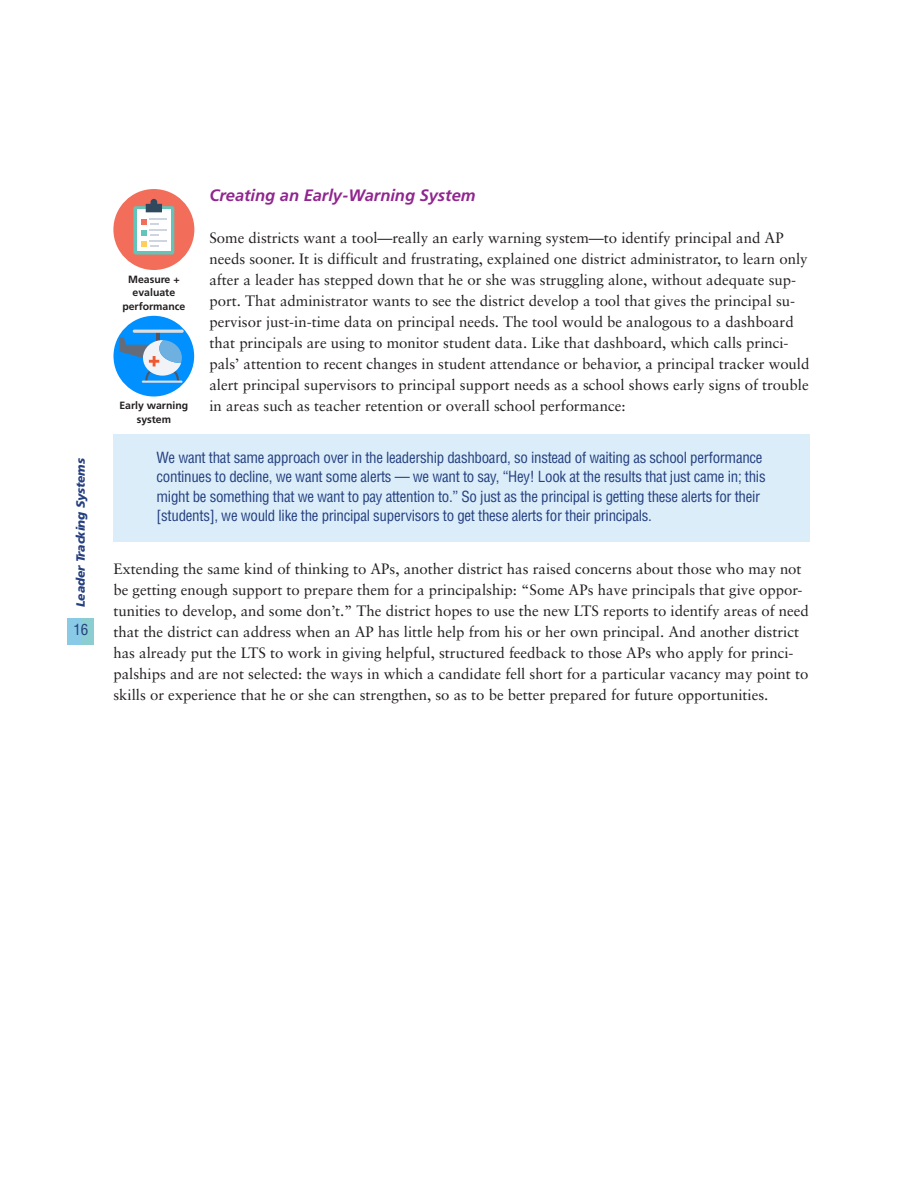
<style>
.page{position:relative;width:918px;height:1188px;background:#fff}
.page>*{position:absolute;margin:0;border:0;box-sizing:border-box;transform-origin:0 0}
.t1{font:italic 700 16.5px "Frutiger";color:#90268f}
.t2{font:15px/21px "Sabon";color:#231f20}
.t3{font:condensed 15px/19.5px "Helvetica LT Std";letter-spacing:-.02em;color:#253f7f}
.t4{font:italic 900 12px "Frutiger";letter-spacing:-.01em;color:#253f7f}
.t5{font:700 10.5px/13.5px "Frutiger";color:#231f20;text-align:center}
</style>
<div class="page">
<div style="left:113px;top:434px;width:697px;height:108px;background:#daedf9"></div>
<div style="left:68px;top:618px;width:26px;height:27px;background:#8aced2"></div>
<div style="left:68px;top:618px;width:13px;height:27px;background:#89cae7"></div>
<div style="left:113px;top:316px;width:81px;height:80px;background:#0090ff;border-radius:50%"></div>
<hr style="left:142px;top:381px;width:41px;height:2px;background:#dddee6">
<hr style="left:133px;top:330px;width:51px;height:3px;background:#dededf;border-radius:2px">
<svg style="left:120px;top:332px;width:62px;height:49px"></svg>
<div style="left:113px;top:189px;width:81px;height:81px;background:#f26e5a;border-radius:50%"></div>
<div style="left:133px;top:206px;width:41px;height:49px;background:#63c5b9;border-radius:2px"></div>
<div style="left:137px;top:210px;width:34px;height:41px;background:#fff"></div>
<svg style="left:146px;top:199px;width:16px;height:13px"></svg>
<svg style="left:141px;top:219px;width:26px;height:28px"></svg>
<p class="t4" style="left:76px;top:607px;width:150px;rotate:-90deg">Leader Tracking Systems</p>
<p class="t3" style="left:74px;top:621px;width:16px">16</p>
<p class="t1" style="left:209px;top:189px;width:268px">Creating an Early-Warning System</p>
<p class="t2" style="left:209px;top:229px;width:602px">Some districts want a tool—really an early warning system—to identify principal and AP needs sooner. It is difficult and frustrating, explained one district administrator, to learn only after a leader has stepped down that he or she was struggling alone, without adequate sup&shy;port. That administrator wants to see the district develop a tool that gives the principal su&shy;pervisor just-in-time data on principal needs. The tool would be analogous to a dashboard that principals are using to monitor student data. Like that dashboard, which calls princi&shy;pals’ attention to recent changes in student attendance or behavior, a principal tracker would alert principal supervisors to principal support needs as a school shows early signs of trouble in areas such as teacher retention or overall school performance:</p>
<p class="t3" style="left:157px;top:449px;width:611px">We want that same approach over in the leadership dashboard, so instead of waiting as school performance continues to decline, we want some alerts — we want to say, “Hey! Look at the results that just came in; this might be something that we want to pay attention to.” So just as the principal is getting these alerts for their [students], we would like the principal supervisors to get these alerts for their principals.</p>
<p class="t2" style="left:113px;top:559px;width:697px">Extending the same kind of thinking to APs, another district has raised concerns about those who may not be getting enough support to prepare them for a principalship: “Some APs have principals that give oppor&shy;tunities to develop, and some don’t.” The district hopes to use the new LTS reports to identify areas of need that the district can address when an AP has little help from his or her own principal. And another district has already put the LTS to work in giving helpful, structured feedback to those APs who apply for princi&shy;palships and are not selected: the ways in which a candidate fell short for a particular vacancy may point to skills or experience that he or she can strengthen, so as to be better prepared for future opportunities.</p>
<p class="t5" style="left:122px;top:273px;width:64px">Measure + evaluate performance</p>
<p class="t5" style="left:119px;top:400px;width:70px">Early warning system</p>
</div>
